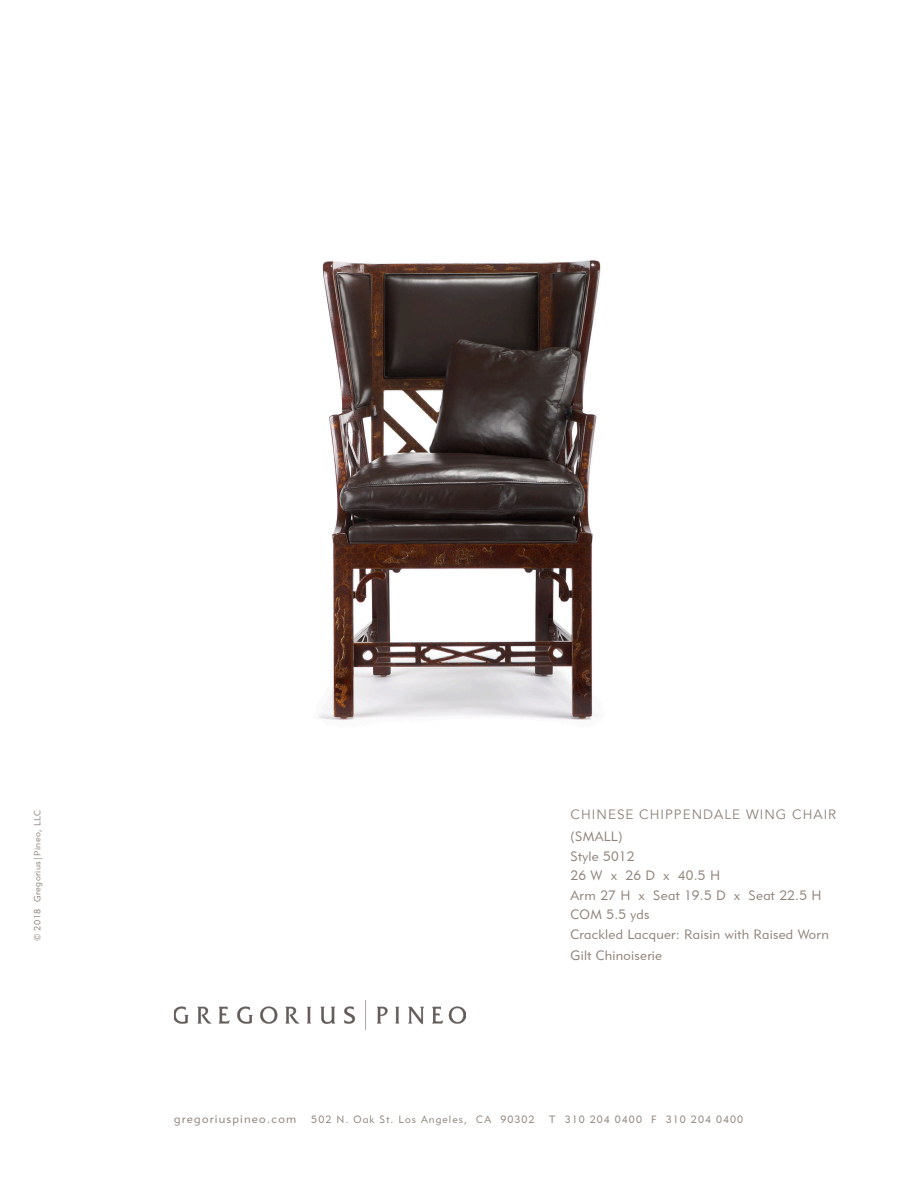
<style>
.page{position:relative;width:918px;height:1188px;background:#fff}
.page>*{position:absolute;margin:0;border:0;box-sizing:border-box;transform-origin:0 0}
.t1{font:13.5px "Geometric 415 BT Lite A";letter-spacing:.02em;color:#8f8279}
.t2{font:13.5px "Avenir";letter-spacing:.075em;color:#8f8279}
.t3{font:12px "Geometric 415 BT Lite A";letter-spacing:.1em;color:#8f8279}
.t4{font:10.5px "Geometric 415 BT Lite A";letter-spacing:.1em;color:#8f8279}
.t5{font:9px "Geometric 415 BT Lite A";letter-spacing:.05em;color:#8f8279}
</style>
<div class="page">
<img style="left:174px;top:1001px;width:291px;height:28px">
<img style="left:319px;top:260px;width:282px;height:460px">
<p class="t5" style="left:32px;top:941px;width:133px;rotate:-90deg">© 2018 Gregorius|Pineo, LLC</p>
<p class="t2" style="left:571px;top:806px;width:267px">CHINESE CHIPPENDALE WING CHAIR</p>
<p class="t1" style="left:571px;top:828px;width:53px">(SMALL)</p>
<p class="t1" style="left:571px;top:848px;width:65px">Style 5012</p>
<p class="t1" style="left:571px;top:867px;width:151px">26 W x 26 D x 40.5 H</p>
<p class="t1" style="left:571px;top:887px;width:252px">Arm 27 H x Seat 19.5 D x Seat 22.5 H</p>
<p class="t1" style="left:571px;top:906px;width:80px">COM 5.5 yds</p>
<p class="t1" style="left:571px;top:926px;width:260px">Crackled Lacquer: Raisin with Raised Worn</p>
<p class="t1" style="left:571px;top:947px;width:93px">Gilt Chinoiserie</p>
<p class="t3" style="left:174px;top:1112px;width:124px">gregoriuspineo.com</p>
<p class="t4" style="left:311px;top:1113px;width:433px">502 N. Oak St. Los Angeles, CA 90302 T 310 204 0400 F 310 204 0400</p>
</div>
